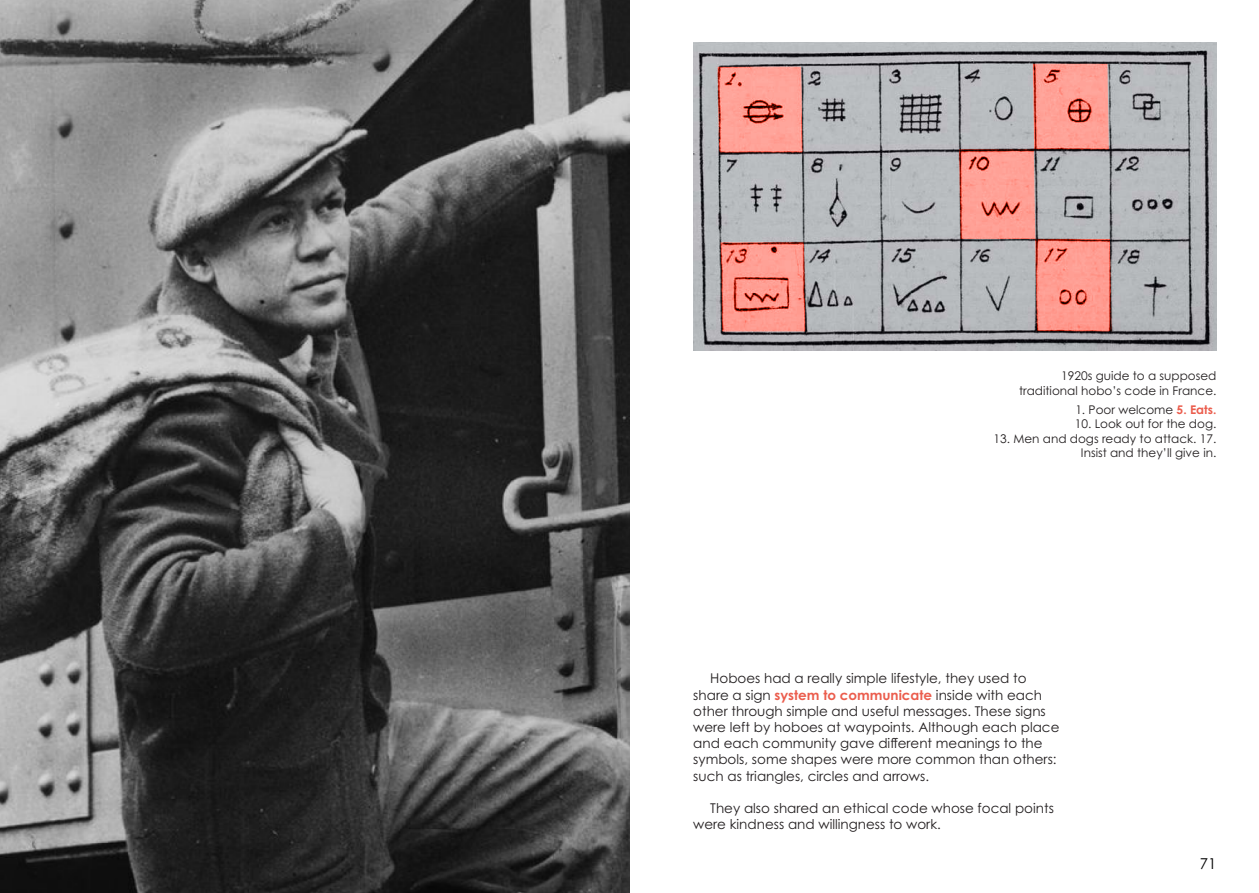
<style>
.page{position:relative;width:1259px;height:893px;background:#fff}
.page>*{position:absolute;margin:0;border:0;box-sizing:border-box;transform-origin:0 0}
.t1{font:15px "Century Gothic Pro";color:#000001}
.t2{font:13.5px/16.2px "Century Gothic Pro";color:#231f20}
.t3{font:12px/14.4px "Century Gothic Pro";color:#231f20;text-align:right}
.s1{font-weight:700;color:#eb5d4d}
</style>
<div class="page">
<img style="left:0;top:0;width:629px;height:893px">
<img style="left:693px;top:43px;width:523px;height:307px">
<svg style="left:720px;top:242px;width:85px;height:89px;background:#ed887d"></svg>
<svg style="left:959px;top:64px;width:152px;height:267px;background:#cf9f9b"></svg>
<svg style="left:717px;top:67px;width:85px;height:86px;background:#f19388"></svg>
<p class="t3" style="left:1019px;top:369px;width:199px">1920s guide to a supposed traditional hobo’s code in France.</p>
<p class="t3" style="left:1075px;top:402px;width:143px">1. Poor welcome <span class="s1">5. Eats.</span></p>
<p class="t3" style="left:1074px;top:417px;width:143px">10. Look out for the dog.</p>
<p class="t3" style="left:993px;top:431px;width:224px">13. Men and dogs ready to attack. 17.<br>Insist and they’ll give in.</p>
<p class="t2" style="left:693px;top:670px;width:368px;text-indent:17px">Hoboes had a really simple lifestyle, they used to share a sign <span class="s1">system to communicate</span> inside with each other through simple and useful messages. These signs were left by hoboes at waypoints. Although each place and each community gave different meanings to the symbols, some shapes were more common than others: such as triangles, circles and arrows.</p>
<p class="t2" style="left:693px;top:800px;width:362px;text-indent:17px">They also shared an ethical code whose focal points were kindness and willingness to work.</p>
<p class="t1" style="left:1199px;top:855px;width:18px">71</p>
</div>
